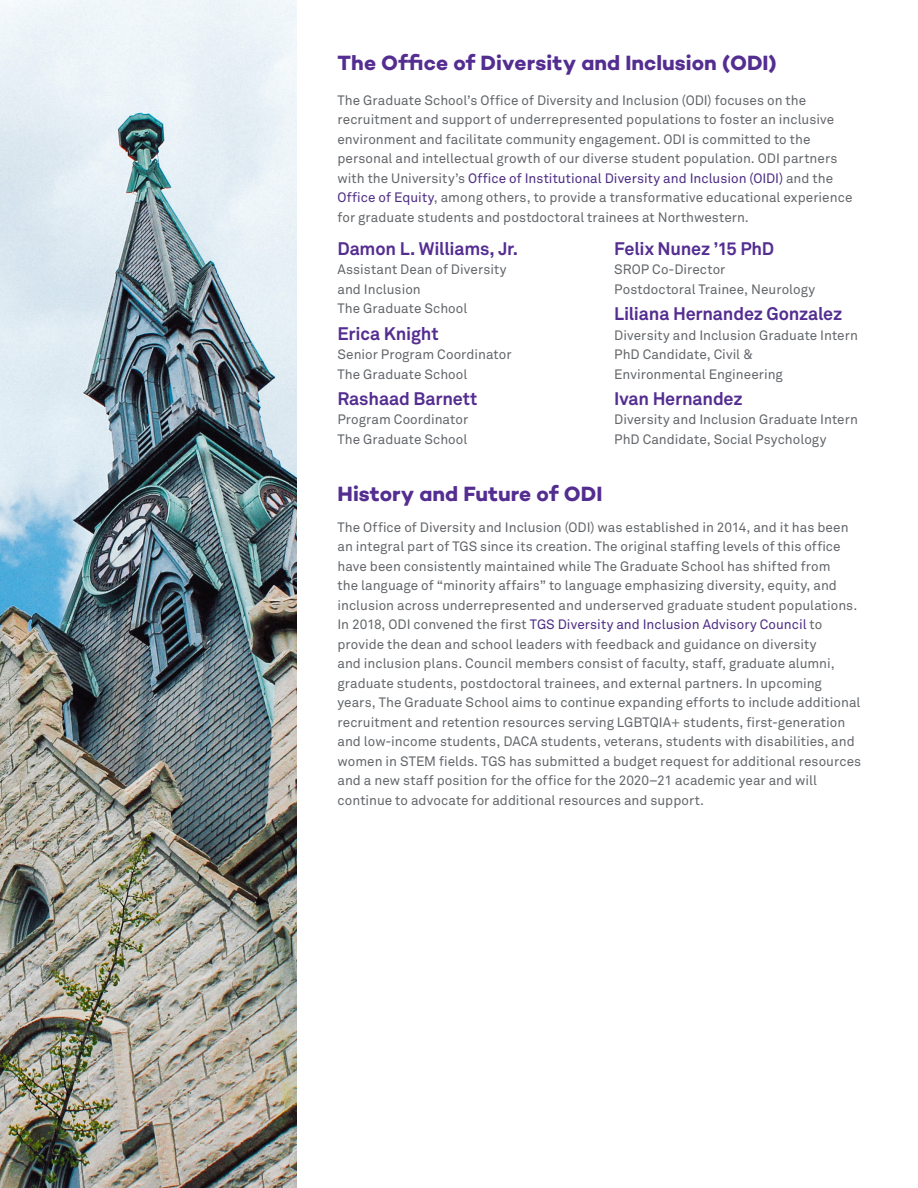
<style>
.page{position:relative;width:918px;height:1188px;background:#fff}
.page>*{position:absolute;margin:0;border:0;box-sizing:border-box;transform-origin:0 0}
.t1{font:700 21px "Campton";color:#542d91}
.t2{font:700 18px "Akkurat Pro";letter-spacing:-.01em;color:#542d91}
.t3{font:13.5px/19.5px "Akkurat Pro";letter-spacing:.005em;color:#63666a}
.s1{color:#4d2d84}
</style>
<div class="page">
<img style="left:0;top:0;width:297px;height:1188px">
<h1 class="t1" style="left:338px;top:50px;width:441px">The Office of Diversity and Inclusion (ODI)</h1>
<p class="t3" style="left:338px;top:91px;width:517px">The Graduate School’s Office of Diversity and Inclusion (ODI) focuses on the recruitment and support of underrepresented populations to foster an inclusive environment and facilitate community engagement. ODI is committed to the personal and intellectual growth of our diverse student population. ODI partners with the University’s <span class="s1">Office of Institutional Diversity and Inclusion (OIDI)</span> and the <span class="s1">Office of Equity</span>, among others, to provide a transformative educational experience for graduate students and postdoctoral trainees at Northwestern.</p>
<h2 class="t2" style="left:338px;top:238px;width:182px">Damon L. Williams, Jr.</h2>
<p class="t3" style="left:338px;top:260px;width:171px">Assistant Dean of Diversity and Inclusion<br>The Graduate School</p>
<h2 class="t2" style="left:338px;top:322px;width:103px">Erica Knight</h2>
<p class="t3" style="left:338px;top:345px;width:176px">Senior Program Coordinator<br>The Graduate School</p>
<h2 class="t2" style="left:338px;top:388px;width:141px">Rashaad Barnett</h2>
<p class="t3" style="left:338px;top:410px;width:132px">Program Coordinator<br>The Graduate School</p>
<h2 class="t2" style="left:614px;top:238px;width:161px">Felix Nunez ’15 PhD</h2>
<p class="t3" style="left:614px;top:260px;width:203px">SROP Co-Director<br>Postdoctoral Trainee, Neurology</p>
<h2 class="t2" style="left:614px;top:303px;width:229px">Liliana Hernandez Gonzalez</h2>
<p class="t3" style="left:614px;top:325px;width:245px">Diversity and Inclusion Graduate Intern<br>PhD Candidate, Civil &amp;<br>Environmental Engineering</p>
<h2 class="t2" style="left:614px;top:388px;width:130px">Ivan Hernandez</h2>
<p class="t3" style="left:614px;top:410px;width:245px">Diversity and Inclusion Graduate Intern<br>PhD Candidate, Social Psychology</p>
<h1 class="t1" style="left:338px;top:480px;width:267px">History and Future of ODI</h1>
<p class="t3" style="left:338px;top:517px;width:525px">The Office of Diversity and Inclusion (ODI) was established in 2014, and it has been an integral part of TGS since its creation. The original staffing levels of this office have been consistently maintained while The Graduate School has shifted from<br>the language of “minority affairs” to language emphasizing diversity, equity, and inclusion across underrepresented and underserved graduate student populations.<br>In 2018, ODI convened the first <span class="s1">TGS Diversity and Inclusion Advisory Council</span> to provide the dean and school leaders with feedback and guidance on diversity<br>and inclusion plans. Council members consist of faculty, staff, graduate alumni, graduate students, postdoctoral trainees, and external partners. In upcoming years, The Graduate School aims to continue expanding efforts to include additional recruitment and retention resources serving LGBTQIA+ students, first-generation and low-income students, DACA students, veterans, students with disabilities, and women in STEM fields. TGS has submitted a budget request for additional resources and a new staff position for the office for the 2020–21 academic year and will continue to advocate for additional resources and support.</p>
</div>
